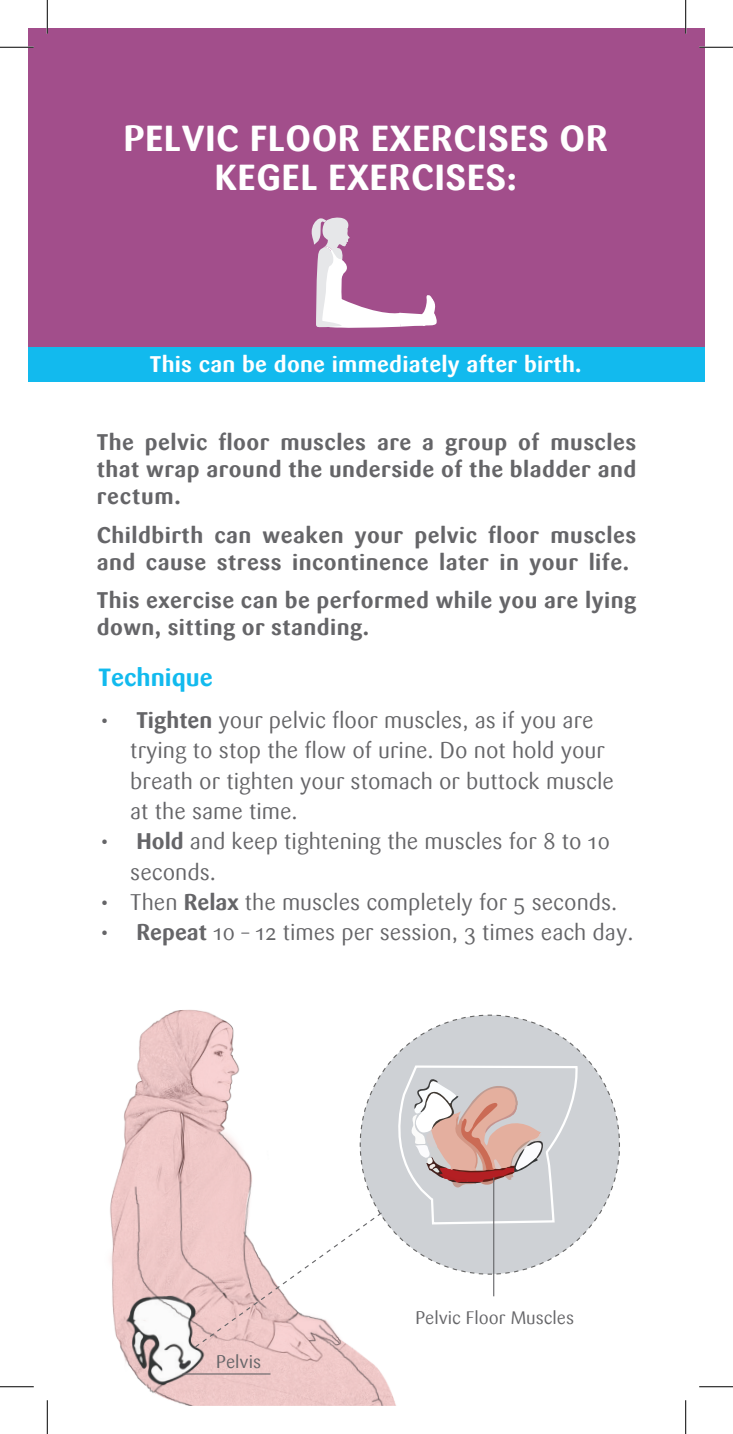
<style>
.page{position:relative;width:733px;height:1434px;background:#fff}
.page>*{position:absolute;margin:0;border:0;box-sizing:border-box;transform-origin:0 0}
.t1{font:700 36px/38.2px "Sari";letter-spacing:.015em;color:#fff;text-align:center}
.t2{font:700 24.75px "Sari";color:#12baee}
.t3{font:22.5px/30.4px "Sari";color:#656568}
.t4{font:700 22.5px/27px "Sari";letter-spacing:.02em;color:#656568}
.t5{font:700 22.5px "Sari";letter-spacing:.01em;color:#fff}
.t6{font:18px "Sari";color:#656568}
.s1{font-weight:700}
</style>
<div class="page">
<img style="left:28px;top:1009px;width:368px;height:397px">
<svg style="left:194px;top:1014px;width:426px;height:334px"></svg>
<hr style="left:493px;top:1177px;width:1px;height:119px;background:#656568">
<div style="left:28px;top:28px;width:676px;height:319px;background:#a24e8b"></div>
<div style="left:28px;top:347px;width:676px;height:34px;background:#12baee"></div>
<svg style="left:311px;top:217px;width:126px;height:111px"></svg>
<hr style="left:182px;top:1373px;width:88px;height:1px;background:#656568">
<hr style="left:684px;top:0;width:2px;height:34px;background:#fff">
<hr style="left:0;top:47px;width:34px;height:1px;background:#000">
<hr style="left:699px;top:47px;width:33px;height:1px;background:#000">
<hr style="left:0;top:1386px;width:34px;height:1px;background:#000">
<hr style="left:699px;top:1386px;width:33px;height:1px;background:#000">
<hr style="left:47px;top:0;width:1px;height:34px;background:#000">
<hr style="left:47px;top:1400px;width:1px;height:34px;background:#000">
<hr style="left:685px;top:0;width:1px;height:34px;background:#000">
<hr style="left:685px;top:1400px;width:1px;height:34px;background:#000">
<p class="t1" style="left:123px;top:120px;width:485px">PELVIC FLOOR EXERCISES OR<br>KEGEL EXERCISES:</p>
<p class="t5" style="left:150px;top:350px;width:433px">This can be done immediately after birth.</p>
<p class="t4" style="left:97px;top:429px;width:540px;text-align:justify">The pelvic floor muscles are a group of muscles that wrap around the underside of the bladder and rectum.</p>
<p class="t4" style="left:97px;top:521px;width:540px">Childbirth can weaken your pelvic floor muscles and cause stress incontinence later in your life.</p>
<p class="t4" style="left:97px;top:586px;width:541px">This exercise can be performed while you are lying down, sitting or standing.</p>
<p class="t2" style="left:98px;top:663px;width:116px">Technique</p>
<p class="t3" style="left:130px;top:705px;width:485px;text-indent:-32px">• <span class="s1">Tighten</span> your pelvic floor muscles, as if you are trying to stop the flow of urine. Do not hold your breath or tighten your stomach or buttock muscle at the same time.</p>
<p class="t3" style="left:130px;top:826px;width:481px;text-indent:-32px">• <span class="s1">Hold</span> and keep tightening the muscles for 8 to 10 seconds.</p>
<p class="t3" style="left:98px;top:887px;width:520px">• Then <span class="s1">Relax</span> the muscles completely for 5 seconds.</p>
<p class="t3" style="left:98px;top:918px;width:536px">• <span class="s1">Repeat</span> 10 – 12 times per session, 3 times each day.</p>
<p class="t6" style="left:216px;top:1351px;width:46px">Pelvis</p>
<p class="t6" style="left:415px;top:1307px;width:160px">Pelvic Floor Muscles</p>
</div>
